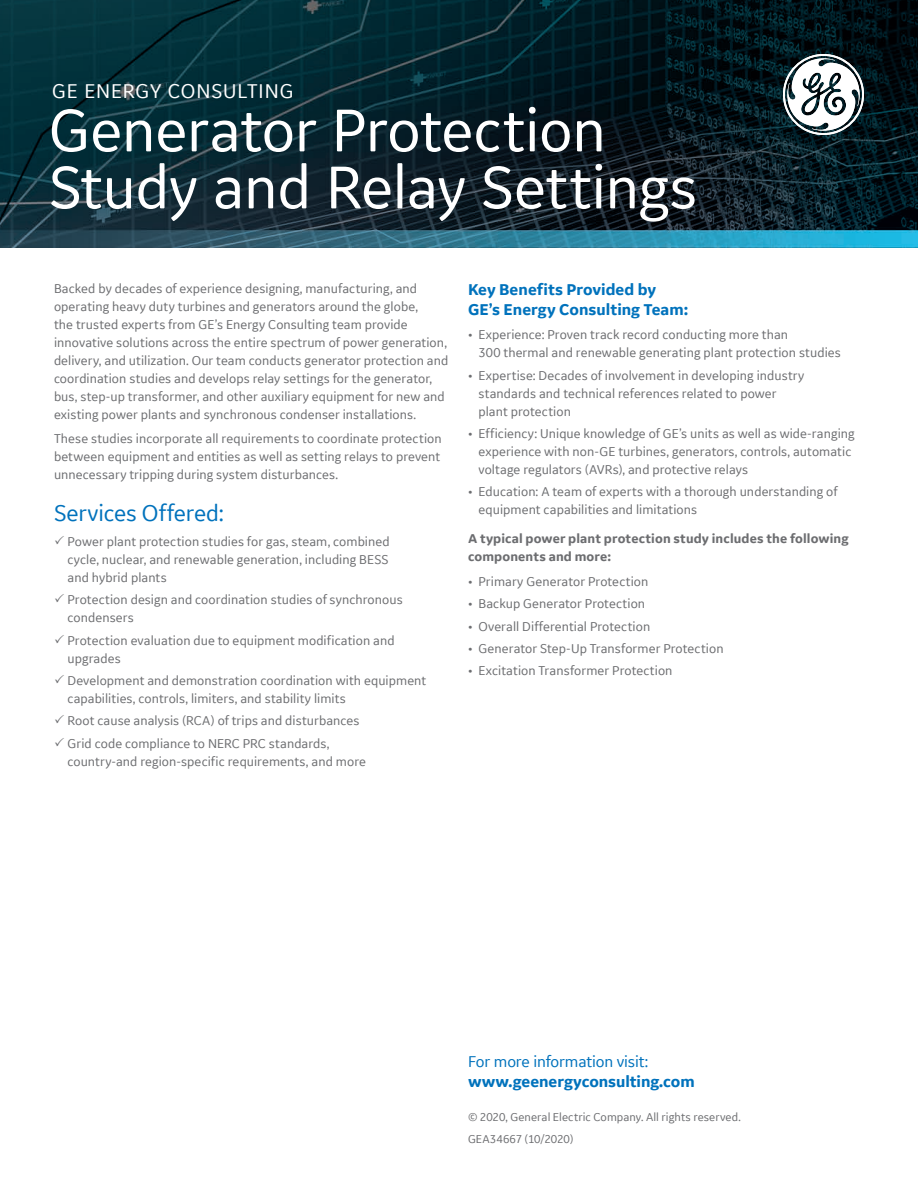
<style>
.page{position:relative;width:918px;height:1188px;background:#fff}
.page>*{position:absolute;margin:0;border:0;box-sizing:border-box;transform-origin:0 0}
.bullet_tiitle{font:63px/57px "GE Inspira Sans";letter-spacing:-.005em;color:#fff}
.Paragraph_Style_1{font:24px "GE Inspira Sans";letter-spacing:-.005em;color:#0072bc}
.bullet_tiitle-2{font:21px "GE Inspira Sans";letter-spacing:.04em;color:#fff}
._9_5pt_12-body_text{font:700 16.5px/19.8px "GE Inspira Sans";letter-spacing:-.005em;color:#0072bc}
.Paragraph_Style_1-2{font:700 16.5px/19.8px "GE Inspira Sans";color:#0072bc}
._9_5pt_12-body_text-2{font:13.5px/18px "GE Inspira Sans";letter-spacing:.005em;color:#6c6d70}
._9_5pt_12-body_text-3{font:700 13.5px/18px "GE Inspira Sans";letter-spacing:.01em;color:#6c6d70}
._9_5pt_12-body_text-4{font:12px "GE Inspira Sans";letter-spacing:.005em;color:#6c6d70}
.s1{font-weight:400}
</style>
<div class="page">
<img style="left:0;top:0;width:918px;height:248px">
<svg style="left:783px;top:54px;width:81px;height:81px"></svg>
<p class="bullet_tiitle-2" style="left:52px;top:78px;width:243px">GE ENERGY CONSULTING</p>
<p class="bullet_tiitle" style="left:49px;top:100px;width:650px">Generator Protection<br>Study and Relay Settings</p>
<p class="_9_5pt_12-body_text-2" style="left:54px;top:279px;width:396px">Backed by decades of experience designing, manufacturing, and operating heavy duty turbines and generators around the globe,<br>the trusted experts from GE’s Energy Consulting team provide innovative solutions across the entire spectrum of power generation, delivery, and utilization. Our team conducts generator protection and coordination studies and develops relay settings for the generator, bus, step-up transformer, and other auxiliary equipment for new and existing power plants and synchronous condenser installations.</p>
<p class="_9_5pt_12-body_text-2" style="left:54px;top:429px;width:389px;text-align:justify">These studies incorporate all requirements to coordinate protection between equipment and entities as well as setting relays to prevent unnecessary tripping during system disturbances.</p>
<p class="Paragraph_Style_1" style="left:54px;top:498px;width:171px">Services Offered:</p>
<p class="_9_5pt_12-body_text-2" style="left:68px;top:532px;width:324px;text-align:justify;text-indent:-14px">✓ Power plant protection studies for gas, steam, combined cycle, nuclear, and renewable generation, including BESS and hybrid plants</p>
<p class="_9_5pt_12-body_text-2" style="left:68px;top:591px;width:337px;text-indent:-14px">✓ Protection design and coordination studies of synchronous condensers</p>
<p class="_9_5pt_12-body_text-2" style="left:68px;top:631px;width:329px;text-indent:-14px">✓ Protection evaluation due to equipment modification and upgrades</p>
<p class="_9_5pt_12-body_text-2" style="left:68px;top:671px;width:360px;text-indent:-14px">✓ Development and demonstration coordination with equipment capabilities, controls, limiters, and stability limits</p>
<p class="_9_5pt_12-body_text-2" style="left:54px;top:711px;width:307px">✓ Root cause analysis (RCA) of trips and disturbances</p>
<p class="_9_5pt_12-body_text-2" style="left:68px;top:734px;width:300px;text-indent:-14px">✓ Grid code compliance to NERC PRC standards, country-and region-specific requirements, and more</p>
<p class="Paragraph_Style_1-2" style="left:468px;top:279px;width:222px">Key Benefits Provided by<br>GE’s Energy Consulting Team:</p>
<p class="_9_5pt_12-body_text-2" style="left:478px;top:326px;width:364px;text-indent:-10px">• Experience: Proven track record conducting more than<br>300 thermal and renewable generating plant protection studies</p>
<p class="_9_5pt_12-body_text-2" style="left:478px;top:366px;width:327px;text-indent:-10px">• Expertise: Decades of involvement in developing industry standards and technical references related to power plant protection</p>
<p class="_9_5pt_12-body_text-2" style="left:478px;top:424px;width:378px;text-indent:-10px">• Efficiency: Unique knowledge of GE’s units as well as wide-ranging experience with non-GE turbines, generators, controls, automatic voltage regulators (AVRs), and protective relays</p>
<p class="_9_5pt_12-body_text-2" style="left:478px;top:483px;width:360px;text-indent:-10px">• Education: A team of experts with a thorough understanding of equipment capabilities and limitations</p>
<p class="_9_5pt_12-body_text-3" style="left:468px;top:530px;width:382px">A typical power plant protection study includes the following components and more:</p>
<p class="_9_5pt_12-body_text-2" style="left:468px;top:572px;width:182px">• Primary Generator Protection</p>
<p class="_9_5pt_12-body_text-2" style="left:468px;top:594px;width:179px">• Backup Generator Protection</p>
<p class="_9_5pt_12-body_text-2" style="left:468px;top:617px;width:184px">• Overall Differential Protection</p>
<p class="_9_5pt_12-body_text-2" style="left:468px;top:639px;width:257px">• Generator Step-Up Transformer Protection</p>
<p class="_9_5pt_12-body_text-2" style="left:468px;top:661px;width:206px">• Excitation Transformer Protection</p>
<p class="_9_5pt_12-body_text" style="left:468px;top:1052px;width:228px"><span class="s1">For more information visit: </span>www.geenergyconsulting.com</p>
<p class="_9_5pt_12-body_text-4" style="left:468px;top:1110px;width:274px">© 2020, General Electric Company. All rights reserved.</p>
<p class="_9_5pt_12-body_text-4" style="left:468px;top:1131px;width:107px">GEA34667 (10/2020)</p>
</div>
